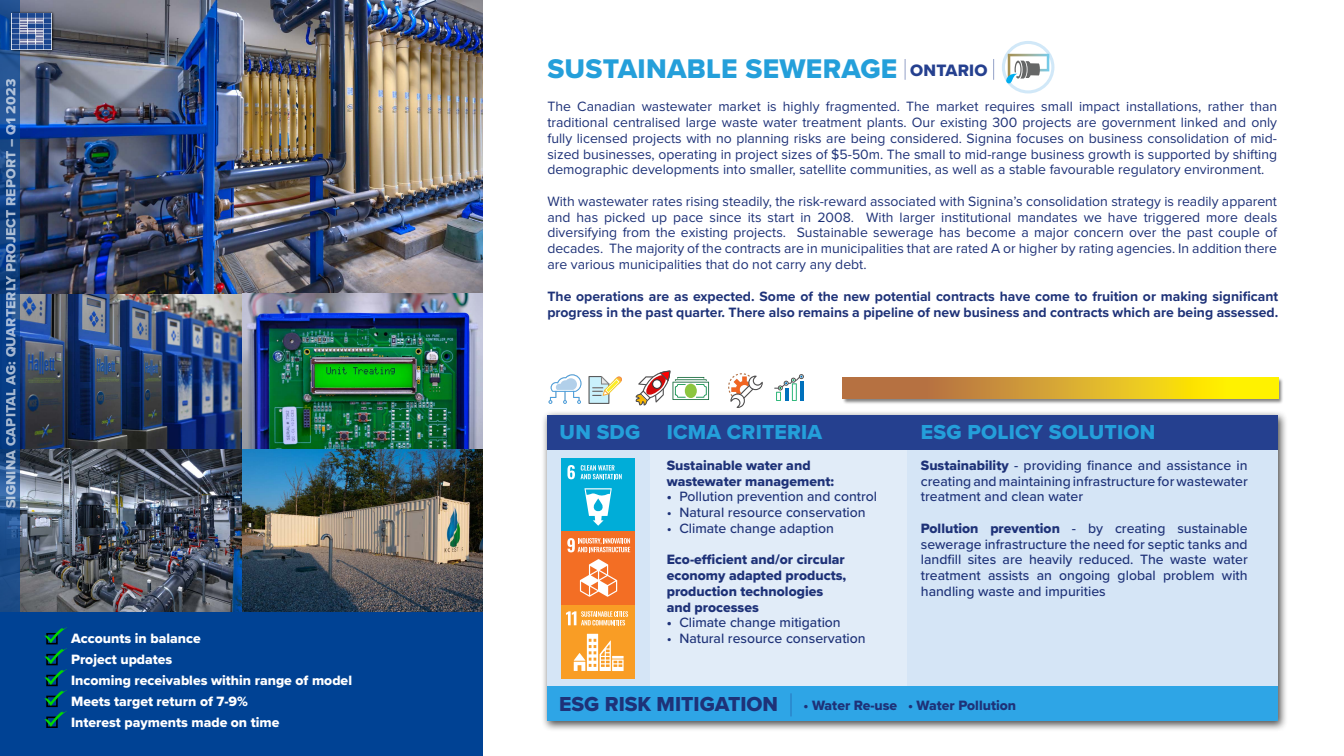
<style>
.page{position:relative;width:1344px;height:756px;background:#fff}
.page>*{position:absolute;margin:0;border:0;box-sizing:border-box;transform-origin:0 0}
.t1{font:28px "Proxima Nova Extrabld";letter-spacing:.01em;color:#249fda}
.t2{font:21px "Proxima Nova Extrabld";letter-spacing:.01em;color:#249fda}
.t3{font:21px "Proxima Nova Extrabld";color:#1e3278}
.t4{font:17.15px "Proxima Nova Extrabld";letter-spacing:.01em;color:#25408f}
.t5{font:14px/15.7px "Proxima Nova";color:#1e3278;text-align:justify}
.t6{font:500 14px/15.7px "Proxima Nova";color:#1e3278;text-align:justify}
.t7{font:700 14px/15.7px "Proxima Nova";color:#1e3278}
.t8{font:14px/21px "Proxima Nova Extrabld";color:#fff}
.t9{font:14px/15.7px "Proxima Nova Extrabld";color:#1e3278}
.s1{font-family:"Proxima Nova Extrabld";font-weight:400}
</style>
<div class="page">
<div style="left:541px;top:410px;width:747px;height:322px;background:#000;opacity:.7"></div>
<div style="left:547px;top:415px;width:731px;height:306px;background:#d5e5f6"></div>
<div style="left:650px;top:416px;width:256px;height:273px;background:#e1ecf8"></div>
<div style="left:547px;top:415px;width:731px;height:34px;background:#25408f"></div>
<img style="left:20px;top:293px;width:223px;height:156px">
<img style="left:20px;top:0;width:463px;height:293px">
<img style="left:243px;top:293px;width:240px;height:156px">
<img style="left:20px;top:449px;width:223px;height:163px">
<img style="left:243px;top:449px;width:240px;height:163px">
<div style="left:562px;top:459px;width:73px;height:73px;background:#00add8"></div>
<svg style="left:567px;top:465px;width:8px;height:14px"></svg>
<svg style="left:581px;top:465px;width:41px;height:14px"></svg>
<svg style="left:584px;top:488px;width:28px;height:38px"></svg>
<div style="left:562px;top:532px;width:73px;height:73px;background:#f36e24"></div>
<svg style="left:567px;top:538px;width:63px;height:14px"></svg>
<svg style="left:580px;top:559px;width:37px;height:38px"></svg>
<div style="left:562px;top:605px;width:73px;height:73px;background:#f99d25"></div>
<svg style="left:566px;top:611px;width:62px;height:14px"></svg>
<svg style="left:574px;top:634px;width:50px;height:37px"></svg>
<div style="left:0;top:612px;width:483px;height:144px;background:#004294"></div>
<div style="left:46px;top:717px;width:12px;height:11px;border:2px solid #000"></div>
<svg style="left:44px;top:627px;width:23px;height:100px"></svg>
<div style="left:547px;top:687px;width:731px;height:34px;background:#2ea5e6"></div>
<svg style="left:791px;top:693px;width:1px;height:23px"></svg>
<svg style="left:905px;top:59px;width:1px;height:21px"></svg>
<svg style="left:993px;top:59px;width:1px;height:21px"></svg>
<svg style="left:0;top:0;width:20px;height:612px"></svg>
<div style="left:10px;top:12px;width:45px;height:41px;background:#000;opacity:.75"></div>
<img style="left:12px;top:13px;width:39px;height:37px">
<div style="left:842px;top:377px;width:442px;height:27px;background:#000;opacity:.5"></div>
<svg style="left:842px;top:378px;width:436px;height:21px"></svg>
<svg style="left:728px;top:373px;width:35px;height:35px"></svg>
<svg style="left:774px;top:374px;width:30px;height:27px"></svg>
<svg style="left:636px;top:370px;width:73px;height:35px"></svg>
<svg style="left:549px;top:374px;width:32px;height:30px"></svg>
<svg style="left:589px;top:376px;width:33px;height:28px"></svg>
<div style="left:1002px;top:41px;width:52px;height:52px;border:3px solid #d1e8f8;border-radius:50%"></div>
<svg style="left:1005px;top:54px;width:44px;height:31px"></svg>
<p class="t8" style="left:0;top:508px;width:431px;rotate:-90deg">SIGNINA CAPITAL AG: QUARTERLY PROJECT REPORT – Q1 2023</p>
<p class="t8" style="left:71px;top:628px;width:282px">Accounts in balance<br>Project updates<br>Incoming receivables within range of model<br>Meets target return of 7-9%<br>Interest payments made on time</p>
<h1 class="t1" style="left:547px;top:48px;width:352px">SUSTAINABLE SEWERAGE</h1>
<p class="t5" style="left:547px;top:99px;width:731px">The Canadian wastewater market is highly fragmented. The market requires small impact installations, rather than traditional centralised large waste water treatment plants. Our existing 300 projects are government linked and only fully licensed projects with no planning risks are being considered. Signina focuses on business consolidation of mid&shy;sized businesses, operating in project sizes of $5-50m. The small to mid-range business growth is supported by shifting demographic developments into smaller, satellite communities, as well as a stable favourable regulatory environment.</p>
<p class="t5" style="left:547px;top:194px;width:731px">With wastewater rates rising steadily, the risk-reward associated with Signina’s consolidation strategy is readily apparent and has picked up pace since its start in 2008. With larger institutional mandates we have triggered more deals diversifying from the existing projects. Sustainable sewerage has become a major concern over the past couple of decades. The majority of the contracts are in municipalities that are rated A or higher by rating agencies. In addition there are various municipalities that do not carry any debt.</p>
<p class="t4" style="left:910px;top:57px;width:79px">ONTARIO</p>
<p class="t7" style="left:547px;top:288px;width:732px">The operations are as expected. Some of the new potential contracts have come to fruition or making significant progress in the past quarter. There also remains a pipeline of new business and contracts which are being assessed.</p>
<h2 class="t2" style="left:560px;top:417px;width:82px">UN SDG</h2>
<h2 class="t2" style="left:667px;top:417px;width:157px">ICMA CRITERIA</h2>
<h2 class="t2" style="left:921px;top:417px;width:236px">ESG POLICY SOLUTION</h2>
<p class="t9" style="left:667px;top:457px;width:169px">Sustainable water and wastewater management:</p>
<p class="t6" style="left:667px;top:488px;width:212px"><span class="s1">•</span> Pollution prevention and control</p>
<p class="t6" style="left:667px;top:504px;width:200px">• Natural resource conservation</p>
<p class="t6" style="left:667px;top:520px;width:169px">• Climate change adaption</p>
<p class="t9" style="left:667px;top:552px;width:181px">Eco-efficient and/or circular economy adapted products, production technologies and processes</p>
<p class="t6" style="left:667px;top:614px;width:176px"><span class="s1">•</span> Climate change mitigation</p>
<p class="t6" style="left:667px;top:630px;width:200px">• Natural resource conservation</p>
<p class="t6" style="left:921px;top:457px;width:328px"><span class="s1">Sustainability</span> - providing finance and assistance in creating and maintaining infrastructure for wastewater treatment and clean water</p>
<p class="t6" style="left:921px;top:520px;width:328px"><span class="s1">Pollution prevention</span> - by creating sustainable sewerage infrastructure the need for septic tanks and landfill sites are heavily reduced. The waste water treatment assists an ongoing global problem with handling waste and impurities</p>
<h2 class="t3" style="left:559px;top:689px;width:221px">ESG RISK MITIGATION</h2>
<p class="t9" style="left:803px;top:697px;width:214px">• Water Re-use • Water Pollution</p>
</div>
